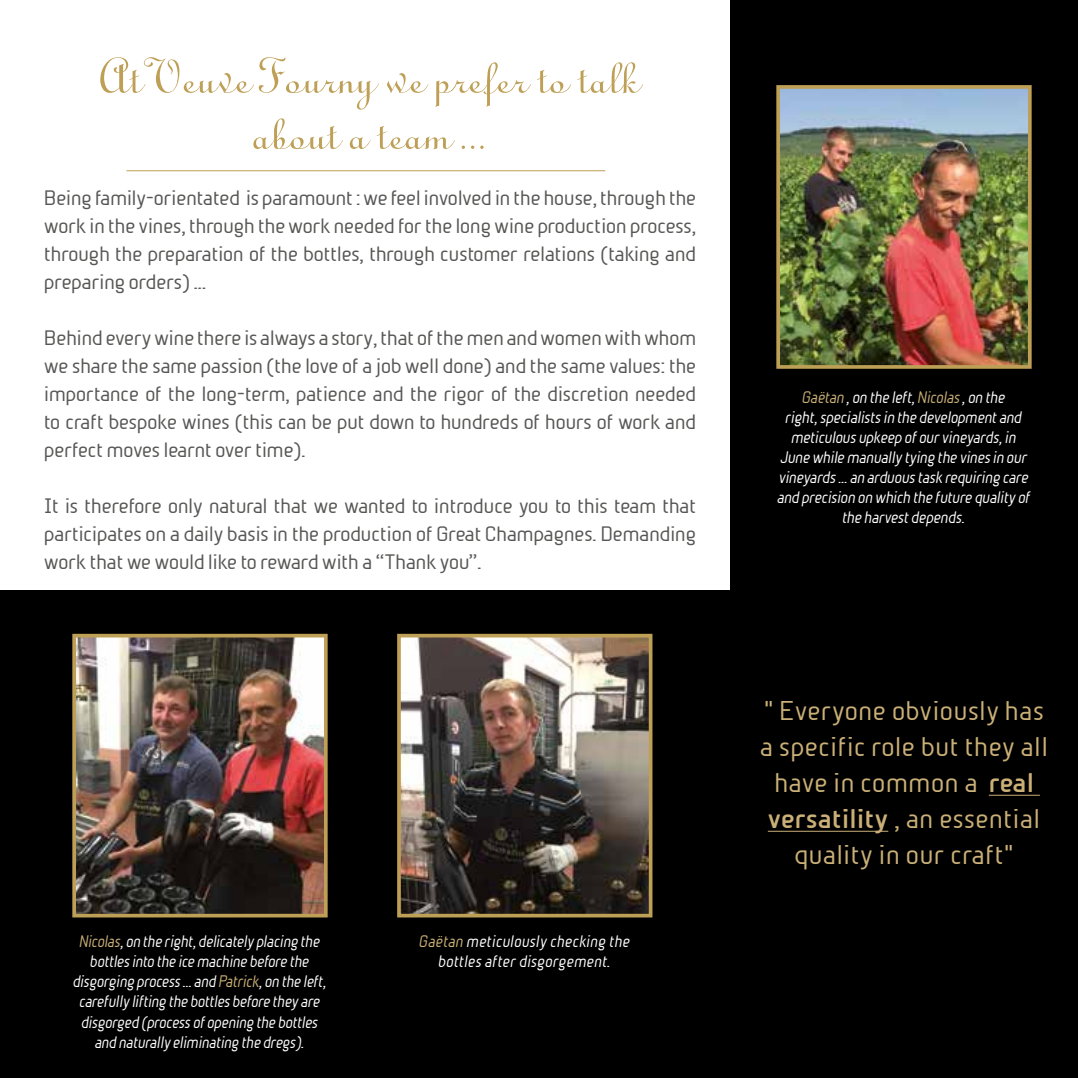
<style>
.page{position:relative;width:1078px;height:1078px;background:#fff}
.page>*{position:absolute;margin:0;border:0;box-sizing:border-box;transform-origin:0 0}
.t1{font:56px/56px "Linoscript";color:#be9f56;text-align:center}
.t2{font:26px/36px "Beta Sans";color:#cab077;text-align:center}
.t3{font:20px/28px "Beta Sans";letter-spacing:-.03em;color:#575756;text-align:justify}
.t4{font:italic 16px/20px "Beta Sans";letter-spacing:-.03em;color:#fff;text-align:center;scale:.9 1}
.t5{font:italic 16px/20px "Beta Sans";letter-spacing:-.03em;color:#fff;text-align:center;scale:.88 1}
.t6{font:italic 16px/20px "Beta Sans";color:#fff;text-align:center;scale:.9 1}
.s1{color:#cab077}
.s2{font-weight:700}
</style>
<div class="page">
<div style="left:729px;top:0;width:348px;height:1077px;background:#000"></div>
<div style="left:0;top:590px;width:1077px;height:487px;background:#000"></div>
<hr style="left:126px;top:170px;width:479px;height:1px;background:#be9f56">
<img style="left:781px;top:90px;width:245px;height:274px">
<div style="left:776px;top:85px;width:255px;height:284px;border:4px solid #be9f56"></div>
<img style="left:77px;top:638px;width:245px;height:274px">
<div style="left:72px;top:633px;width:255px;height:284px;border:4px solid #be9f56"></div>
<img style="left:402px;top:638px;width:245px;height:274px">
<div style="left:397px;top:633px;width:255px;height:284px;border:4px solid #be9f56"></div>
<hr style="left:988px;top:794px;width:51px;height:1px;background:#cab077">
<hr style="left:767px;top:830px;width:121px;height:1px;background:#cab077">
<h1 class="t1" style="left:100px;top:50px;width:539px">At Veuve Fourny we prefer to talk about a team ...</h1>
<p class="t3" style="left:44px;top:184px;width:653px">Being family-orientated is paramount : we feel involved in the house, through the work in the vines, through the work needed for the long wine production process, through the preparation of the bottles, through customer relations (taking and preparing orders) ...</p>
<p class="t3" style="left:44px;top:324px;width:653px">Behind every wine there is always a story, that of the men and women with whom we share the same passion (the love of a job well done) and the same values: the importance of the long-term, patience and the rigor of the discretion needed to craft bespoke wines (this can be put down to hundreds of hours of work and perfect moves learnt over time).</p>
<p class="t3" style="left:44px;top:492px;width:653px">It is therefore only natural that we wanted to introduce you to this team that participates on a daily basis in the production of Great Champagnes. Demanding work that we would like to reward with a “Thank you”.</p>
<p class="t5" style="left:73px;top:931px;width:290px"><span class="s1">Nicolas</span>, on the right, delicately placing the bottles into the ice machine before the disgorging process ... and <span class="s1">Patrick</span>, on the left, carefully lifting the bottles before they are disgorged (process of opening the bottles and naturally eliminating the dregs).</p>
<p class="t6" style="left:419px;top:931px;width:236px"><span class="s1">Gaëtan</span> meticulously checking the bottles after disgorgement.</p>
<p class="t4" style="left:777px;top:387px;width:283px"><span class="s1">Gaëtan</span> , on the left, <span class="s1">Nicolas</span> , on the<br>right, specialists in the development and meticulous upkeep of our vineyards, in June while manually tying the vines in our vineyards ... an arduous task requiring care and precision on which the future quality of the harvest depends.</p>
<h2 class="t2" style="left:759px;top:692px;width:290px">" Everyone obviously has a specific role but they all have in common a <span class="s2">real versatility</span> , an essential quality in our craft"</h2>
</div>
